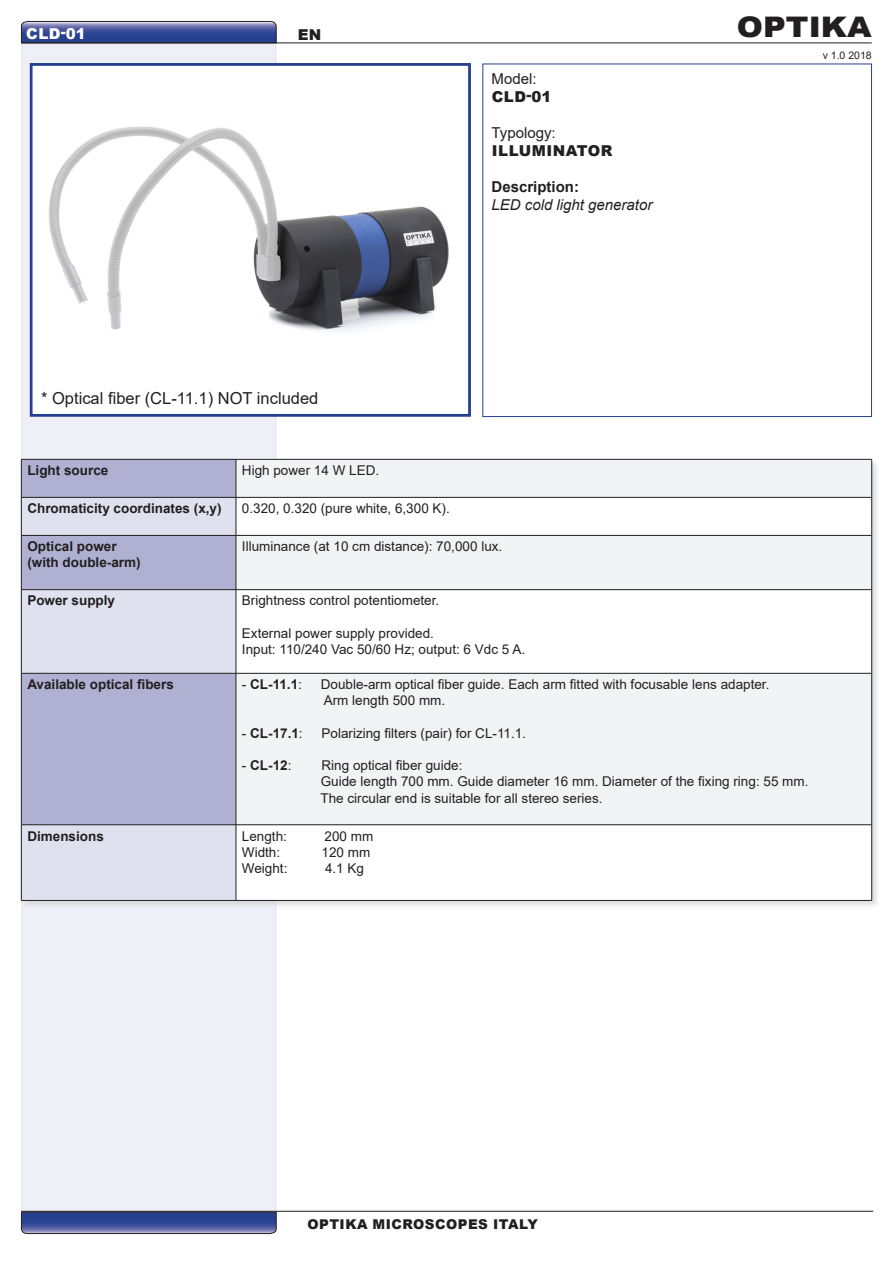
<style>
.page{position:relative;width:893px;height:1263px;background:#fff}
.page>*{position:absolute;margin:0;border:0;box-sizing:border-box;transform-origin:0 0}
.t1{font:900 28.35px "Arial";color:#231f20;scale:1.11 1}
.t2{font:16.5px "Arial";color:#231f20}
.t3{font:italic 15px "Arial";color:#231f20}
.t4{font:900 15px "Arial";letter-spacing:.035em;color:#231f20}
.t5{font:15px "Arial";color:#231f20}
.t6{font:700 15px "Arial";color:#231f20}
.t7{font:900 15px "Arial";color:#fff}
.t8{font:13.5px "Arial";color:#231f20}
.t9{font:700 13.5px "Arial";color:#231f20}
.t10{font:900 13.5px "Arial";letter-spacing:.035em;color:#231f20}
.t11{font:10.5px "Arial";color:#231f20}
.s1{font-weight:400}
</style>
<div class="page">
<div style="left:21px;top:42px;width:255px;height:1171px;background:#eff0f7;border:2px solid #e6e7e9"></div>
<svg style="left:21px;top:21px;width:256px;height:22px;background:#4b5996"></svg>
<hr style="left:21px;top:43px;width:851px;height:1px;background:#231f20">
<div style="left:21px;top:459px;width:860px;height:450px;background:#d1d2d4;opacity:.75"></div>
<div style="left:22px;top:460px;width:214px;height:37px;background:#afb0d2"></div>
<div style="left:237px;top:460px;width:634px;height:37px;background:#f2f3f4"></div>
<svg style="left:22px;top:498px;width:214px;height:402px;fill:#afb0d2"></svg>
<svg style="left:237px;top:498px;width:634px;height:402px;fill:#f2f3f4"></svg>
<hr style="left:21px;top:459px;width:215px;height:1px;background:#231f20">
<hr style="left:21px;top:459px;width:1px;height:38px;background:#231f20">
<hr style="left:236px;top:459px;width:636px;height:1px;background:#231f20">
<hr style="left:236px;top:459px;width:1px;height:38px;background:#231f20">
<hr style="left:871px;top:459px;width:1px;height:38px;background:#231f20">
<hr style="left:21px;top:497px;width:215px;height:1px;background:#231f20">
<hr style="left:21px;top:497px;width:1px;height:38px;background:#231f20">
<hr style="left:236px;top:497px;width:636px;height:1px;background:#231f20">
<hr style="left:236px;top:497px;width:1px;height:38px;background:#231f20">
<hr style="left:871px;top:497px;width:1px;height:38px;background:#231f20">
<hr style="left:21px;top:535px;width:215px;height:1px;background:#231f20">
<hr style="left:21px;top:535px;width:1px;height:54px;background:#231f20">
<hr style="left:236px;top:535px;width:636px;height:1px;background:#231f20">
<hr style="left:236px;top:535px;width:1px;height:54px;background:#231f20">
<hr style="left:871px;top:535px;width:1px;height:54px;background:#231f20">
<hr style="left:21px;top:589px;width:215px;height:1px;background:#231f20">
<hr style="left:21px;top:590px;width:1px;height:83px;background:#231f20">
<hr style="left:236px;top:589px;width:636px;height:1px;background:#231f20">
<hr style="left:236px;top:590px;width:1px;height:83px;background:#231f20">
<hr style="left:871px;top:590px;width:1px;height:83px;background:#231f20">
<hr style="left:21px;top:673px;width:215px;height:1px;background:#231f20">
<hr style="left:21px;top:673px;width:1px;height:152px;background:#231f20">
<hr style="left:236px;top:673px;width:636px;height:1px;background:#231f20">
<hr style="left:236px;top:673px;width:1px;height:152px;background:#231f20">
<hr style="left:871px;top:673px;width:1px;height:152px;background:#231f20">
<hr style="left:21px;top:824px;width:215px;height:1px;background:#231f20">
<hr style="left:21px;top:825px;width:1px;height:75px;background:#231f20">
<hr style="left:236px;top:824px;width:636px;height:1px;background:#231f20">
<hr style="left:236px;top:825px;width:1px;height:75px;background:#231f20">
<hr style="left:871px;top:825px;width:1px;height:75px;background:#231f20">
<hr style="left:21px;top:900px;width:215px;height:1px;background:#231f20">
<hr style="left:236px;top:900px;width:636px;height:1px;background:#231f20">
<hr style="left:21px;top:1211px;width:852px;height:1px;background:#231f20">
<svg style="left:21px;top:1212px;width:256px;height:22px;background:#435393"></svg>
<div style="left:483px;top:64px;width:389px;height:353px;border:1px solid #253f8e"></div>
<div style="left:31px;top:64px;width:438px;height:351px;background:#fff"></div>
<img style="left:48px;top:126px;width:401px;height:205px">
<div style="left:30px;top:63px;width:441px;height:354px;border:3px solid #253f8e"></div>
<p class="t7" style="left:26px;top:22px;width:61px">CLD-01</p>
<p class="t4" style="left:298px;top:23px;width:25px">EN</p>
<p class="t2" style="left:41px;top:386px;width:279px">* Optical fiber (CL-11.1) NOT included</p>
<p class="t5" style="left:491px;top:68px;width:47px">Model:</p>
<p class="t4" style="left:492px;top:85px;width:61px">CLD-01</p>
<p class="t5" style="left:491px;top:122px;width:66px">Typology:</p>
<p class="t4" style="left:492px;top:139px;width:122px">ILLUMINATOR</p>
<p class="t6" style="left:491px;top:176px;width:89px">Description:</p>
<p class="t3" style="left:491px;top:195px;width:162px">LED cold light generator</p>
<p class="t9" style="left:27px;top:461px;width:83px">Light source</p>
<p class="t8" style="left:242px;top:461px;width:139px">High power 14 W LED.</p>
<p class="t9" style="left:27px;top:499px;width:196px">Chromaticity coordinates (x,y)</p>
<p class="t8" style="left:242px;top:499px;width:209px">0.320, 0.320 (pure white, 6,300 K).</p>
<p class="t9" style="left:27px;top:537px;width:91px">Optical power</p>
<p class="t9" style="left:27px;top:553px;width:115px">(with double-arm)</p>
<p class="t8" style="left:242px;top:537px;width:262px">Illuminance (at 10 cm distance): 70,000 lux.</p>
<p class="t1" style="left:737px;top:7px;width:123px">OPTIKA</p>
<p class="t11" style="left:823px;top:48px;width:51px">v 1.0 2018</p>
<p class="t9" style="left:27px;top:591px;width:89px">Power supply</p>
<p class="t8" style="left:242px;top:591px;width:199px">Brightness control potentiometer.</p>
<p class="t8" style="left:242px;top:624px;width:194px">External power supply provided.</p>
<p class="t8" style="left:242px;top:640px;width:285px">Input: 110/240 Vac 50/60 Hz; output: 6 Vdc 5 A.</p>
<p class="t9" style="left:27px;top:675px;width:148px">Available optical fibers</p>
<p class="t9" style="left:242px;top:675px;width:62px"><span class="s1">-</span> CL-11.1<span class="s1">:</span></p>
<p class="t8" style="left:321px;top:675px;width:450px">Double-arm optical fiber guide. Each arm fitted with focusable lens adapter.</p>
<p class="t8" style="left:324px;top:691px;width:123px">Arm length 500 mm.</p>
<p class="t9" style="left:242px;top:723px;width:62px"><span class="s1">-</span> CL-17.1<span class="s1">:</span></p>
<p class="t8" style="left:321px;top:724px;width:206px">Polarizing filters (pair) for CL-11.1.</p>
<p class="t9" style="left:242px;top:756px;width:51px"><span class="s1">-</span> CL-12<span class="s1">:</span></p>
<p class="t8" style="left:321px;top:756px;width:143px">Ring optical fiber guide:</p>
<p class="t8" style="left:321px;top:772px;width:489px">Guide length 700 mm. Guide diameter 16 mm. Diameter of the fixing ring: 55 mm.</p>
<p class="t8" style="left:320px;top:788px;width:284px">The circular end is suitable for all stereo series.</p>
<p class="t9" style="left:27px;top:826px;width:78px">Dimensions</p>
<p class="t8" style="left:242px;top:826px;width:47px">Length:</p>
<p class="t8" style="left:325px;top:826px;width:50px">200 mm</p>
<p class="t8" style="left:242px;top:843px;width:40px">Width:</p>
<p class="t8" style="left:321px;top:843px;width:50px">120 mm</p>
<p class="t8" style="left:242px;top:859px;width:47px">Weight:</p>
<p class="t8" style="left:325px;top:859px;width:41px">4.1 Kg</p>
<p class="t10" style="left:307px;top:1214px;width:232px">OPTIKA MICROSCOPES ITALY</p>
</div>
